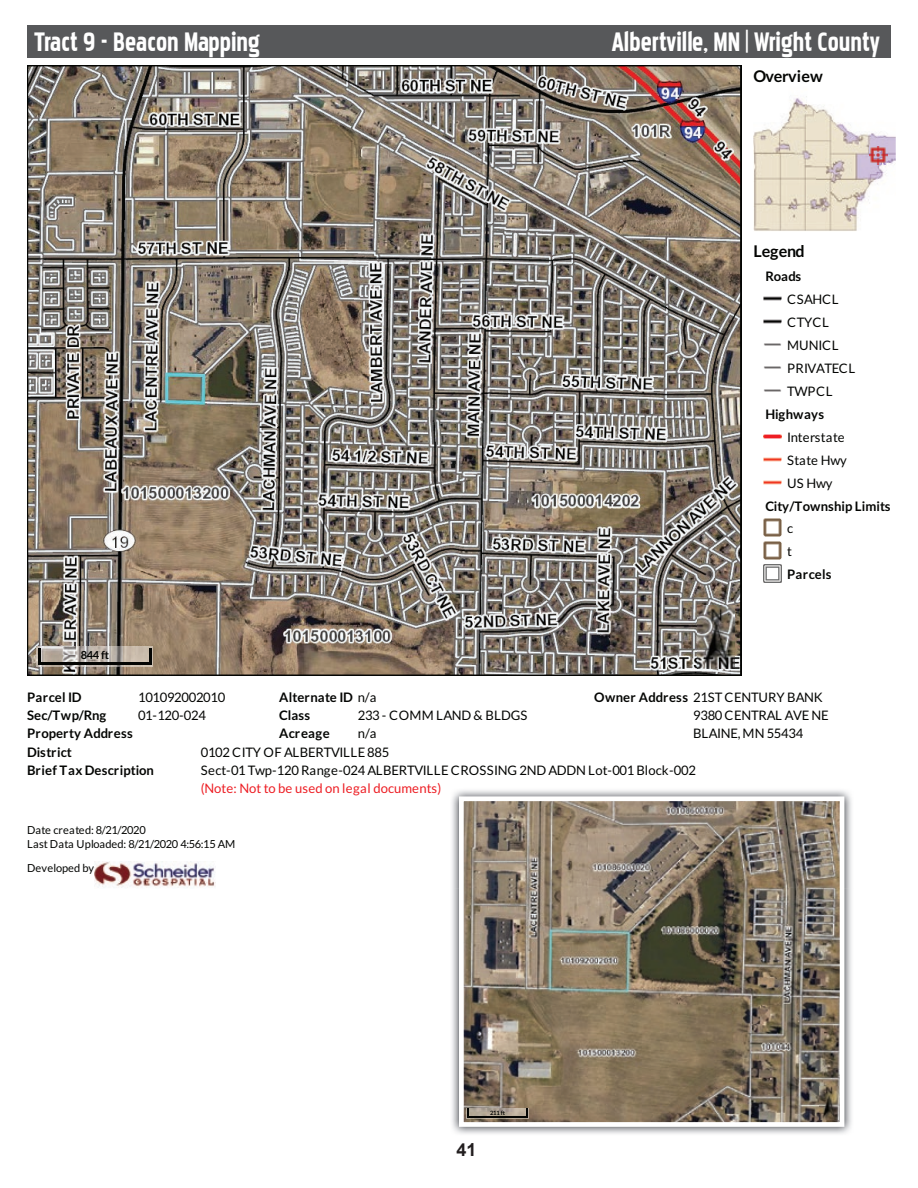
<style>
.page{position:relative;width:918px;height:1188px;background:#fff}
.page>*{position:absolute;margin:0;border:0;box-sizing:border-box;transform-origin:0 0}
.t1{font:33px "Pakenham";color:#fff}
.t2{font:700 19.35px "Lato";letter-spacing:-.01em;color:#040503}
.t3{font:18.6px "Lato";letter-spacing:-.015em;color:#040503}
.t4{font:700 18px "Arial";color:#231f20}
.t5{font:15.75px/23px "Lato";letter-spacing:-.015em;color:#040503}
.t6{font:700 15.75px/18.1px "Lato";letter-spacing:.005em;color:#040503}
.t7{font:15.75px "Lato";color:#ed1d23}
.t8{font:700 15.75px "Lato";letter-spacing:.025em;color:#040503}
.t9{font:13.2px/14.5px "Lato";letter-spacing:-.005em;color:#040503}
.t10{font:700 13.2px "Lato";color:#040503}
.t11{font:700 7.05px "Lato";color:#040503}
.s1{font-size:30px}
.s2{font-weight:400}
.s3{font-weight:700}
</style>
<div class="page">
<div style="left:27px;top:25px;width:864px;height:32px;background:#57585a"></div>
<img style="left:95px;top:862px;width:120px;height:26px">
<hr style="left:27px;top:65px;width:714px;height:1px;background:#040503">
<hr style="left:27px;top:675px;width:714px;height:1px;background:#040503">
<hr style="left:27px;top:65px;width:1px;height:611px;background:#040503">
<hr style="left:740px;top:65px;width:1px;height:611px;background:#040503">
<img style="left:28px;top:66px;width:712px;height:609px">
<svg style="left:37px;top:647px;width:116px;height:19px;background:#99938b"></svg>
<img style="left:698px;top:606px;width:36px;height:62px">
<img style="left:763px;top:296px;width:18px;height:5px">
<img style="left:763px;top:319px;width:18px;height:5px">
<img style="left:764px;top:343px;width:17px;height:3px">
<img style="left:764px;top:366px;width:17px;height:3px">
<img style="left:764px;top:389px;width:17px;height:3px">
<img style="left:763px;top:434px;width:18px;height:5px">
<img style="left:763px;top:457px;width:18px;height:5px">
<img style="left:763px;top:480px;width:18px;height:5px">
<img style="left:763px;top:519px;width:18px;height:18px">
<img style="left:763px;top:542px;width:18px;height:18px">
<img style="left:763px;top:565px;width:18px;height:18px">
<img style="left:753px;top:96px;width:143px;height:135px">
<img style="left:869px;top:146px;width:18px;height:18px">
<img style="left:452px;top:790px;width:400px;height:344px">
<img style="left:465px;top:802px;width:373px;height:319px">
<svg style="left:467px;top:1108px;width:61px;height:10px"></svg>
<img style="left:819px;top:1086px;width:19px;height:34px">
<div style="left:459px;top:796px;width:385px;height:331px;border:5px solid #fff"></div>
<h1 class="t1" style="left:34px;top:27px;width:228px">Tract 9 - Beacon Mapping</h1>
<h1 class="t1" style="left:612px;top:27px;width:270px">Albertville, MN <span class="s1">|</span> Wright County</h1>
<p class="t2" style="left:753px;top:70px;width:71px">Overview</p>
<p class="t10" style="left:81px;top:651px;width:30px">844 ft</p>
<p class="t6" style="left:27px;top:689px;width:56px">Parcel ID</p>
<p class="t5" style="left:138px;top:687px;width:89px">101092002010</p>
<p class="t6" style="left:27px;top:708px;width:81px">Sec/Twp/Rng</p>
<p class="t5" style="left:138px;top:705px;width:69px">01-120-024</p>
<p class="t6" style="left:27px;top:726px;width:107px">Property Address</p>
<p class="t6" style="left:279px;top:689px;width:99px">Alternate ID <span class="s2">n/a<br></span>Class</p>
<p class="t5" style="left:358px;top:705px;width:171px">233- COMM LAND&amp; BLDGS</p>
<p class="t8" style="left:279px;top:729px;width:52px">Acreage</p>
<p class="t5" style="left:358px;top:723px;width:20px">n/a</p>
<p class="t2" style="left:753px;top:245px;width:53px">Legend</p>
<p class="t6" style="left:765px;top:268px;width:37px">Roads</p>
<p class="t5" style="left:787px;top:289px;width:70px">CSAHCL<br>CTYCL<br>MUNICL<br>PRIVATECL<br>TWPCL</p>
<p class="t6" style="left:765px;top:406px;width:60px">Highways</p>
<p class="t5" style="left:787px;top:426px;width:61px">Interstate<br>State Hwy<br>US Hwy</p>
<p class="t6" style="left:765px;top:498px;width:127px">City/Township Limits</p>
<p class="t5" style="left:787px;top:518px;width:8px">c t</p>
<p class="t6" style="left:787px;top:567px;width:46px">Parcels</p>
<p class="t5" style="left:693px;top:689px;width:137px;line-height:18.1px;text-indent:-99px"><span class="s3">Owner Address</span> 21STCENTURY BANK<br>9380CENTRAL AVENE<br>BLAINE,MN 55434</p>
<p class="t6" style="left:27px;top:744px;width:46px">District</p>
<p class="t5" style="left:201px;top:741px;width:190px">0102CITY OF ALBERTVILLE 885</p>
<p class="t6" style="left:27px;top:762px;width:128px">Brief Tax Description</p>
<p class="t5" style="left:201px;top:759px;width:497px">Sect-01 Twp-120Range-024ALBERTVILLECROSSING 2NDADDNLot-001Block-002</p>
<p class="t7" style="left:201px;top:783px;width:242px">(Note: Notto be used on legal documents)</p>
<p class="t9" style="left:27px;top:823px;width:210px">Date created: 8/21/2020<br>Last Data Uploaded: 8/21/2020 4:56:15 AM</p>
<p class="t3" style="left:601px;top:757px;width:134px">Wright County, MN</p>
<p class="t9" style="left:27px;top:862px;width:69px">Developed by</p>
<p class="t4" style="left:457px;top:1137px;width:22px">41</p>
<p class="t11" style="left:490px;top:1110px;width:17px">211 ft</p>
</div>
